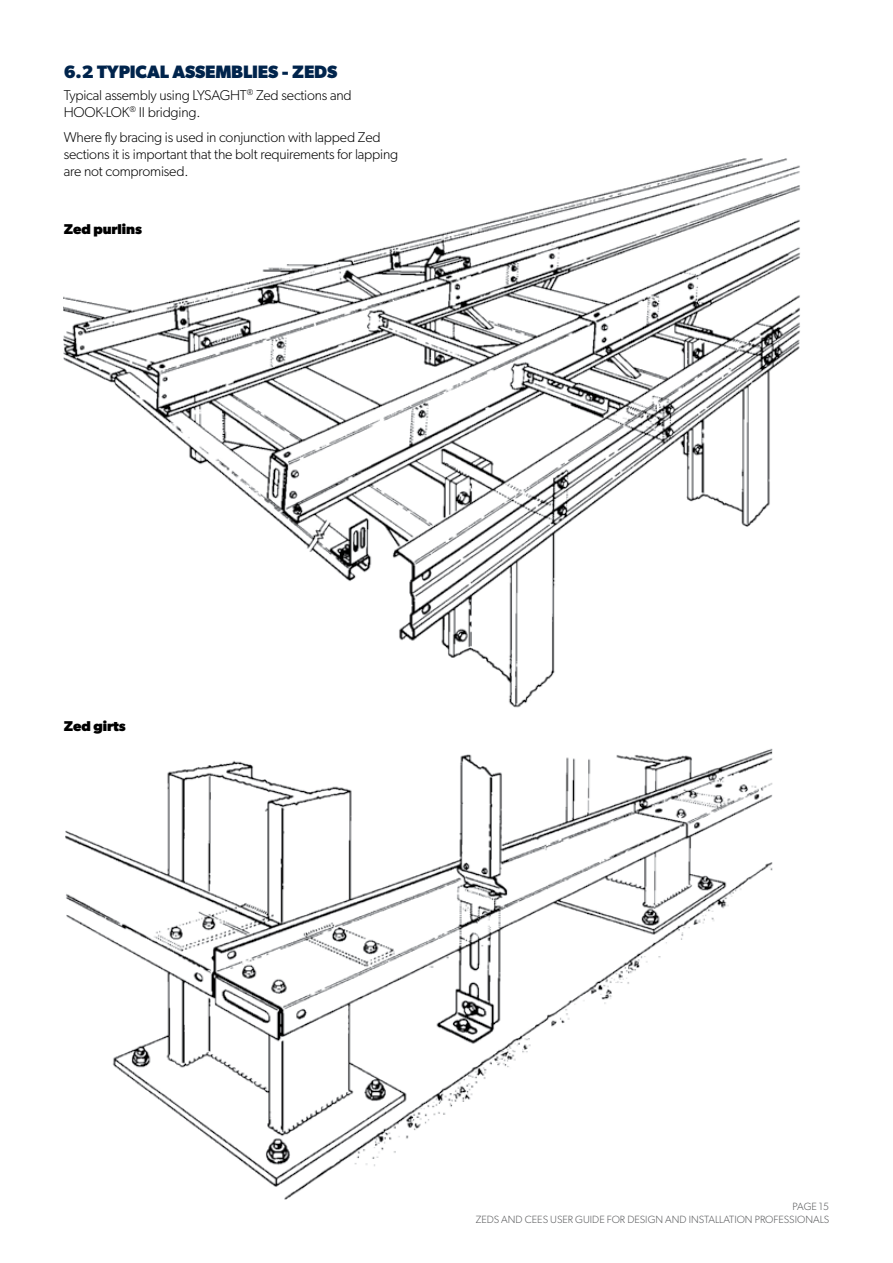
<style>
.page{position:relative;width:893px;height:1263px;background:#fff}
.page>*{position:absolute;margin:0;border:0;box-sizing:border-box;transform-origin:0 0}
.t1{font:700 18px "Gibson";letter-spacing:-.01em;color:#00244c}
.t2{font:300 14.25px/17.2px "Gibson";letter-spacing:-.015em;color:#000}
.t3{font:700 14.25px "Gibson";letter-spacing:-.01em;color:#000}
.t4{font:300 10.5px/12.6px "Gibson";color:#58595b;text-align:right}
</style>
<div class="page">
<img style="left:64px;top:158px;width:736px;height:550px">
<img style="left:65px;top:748px;width:708px;height:451px">
<p class="t1" style="left:64px;top:61px;width:275px">6.2 TYPICAL ASSEMBLIES - ZEDS</p>
<p class="t2" style="left:64px;top:86px;width:289px">Typical assembly using LYSAGHT<sup>®</sup> Zed sections and<br>HOOK-LOK<sup>®</sup> II bridging.</p>
<p class="t2" style="left:64px;top:128px;width:336px">Where fly bracing is used in conjunction with lapped Zed sections it is important that the bolt requirements for lapping are not compromised.</p>
<p class="t3" style="left:64px;top:221px;width:80px">Zed purlins</p>
<p class="t3" style="left:64px;top:717px;width:64px">Zed girts</p>
<p class="t4" style="left:476px;top:1200px;width:355px">PAGE 15<br>ZEDS AND CEES USER GUIDE FOR DESIGN AND INSTALLATION PROFESSIONALS</p>
</div>
